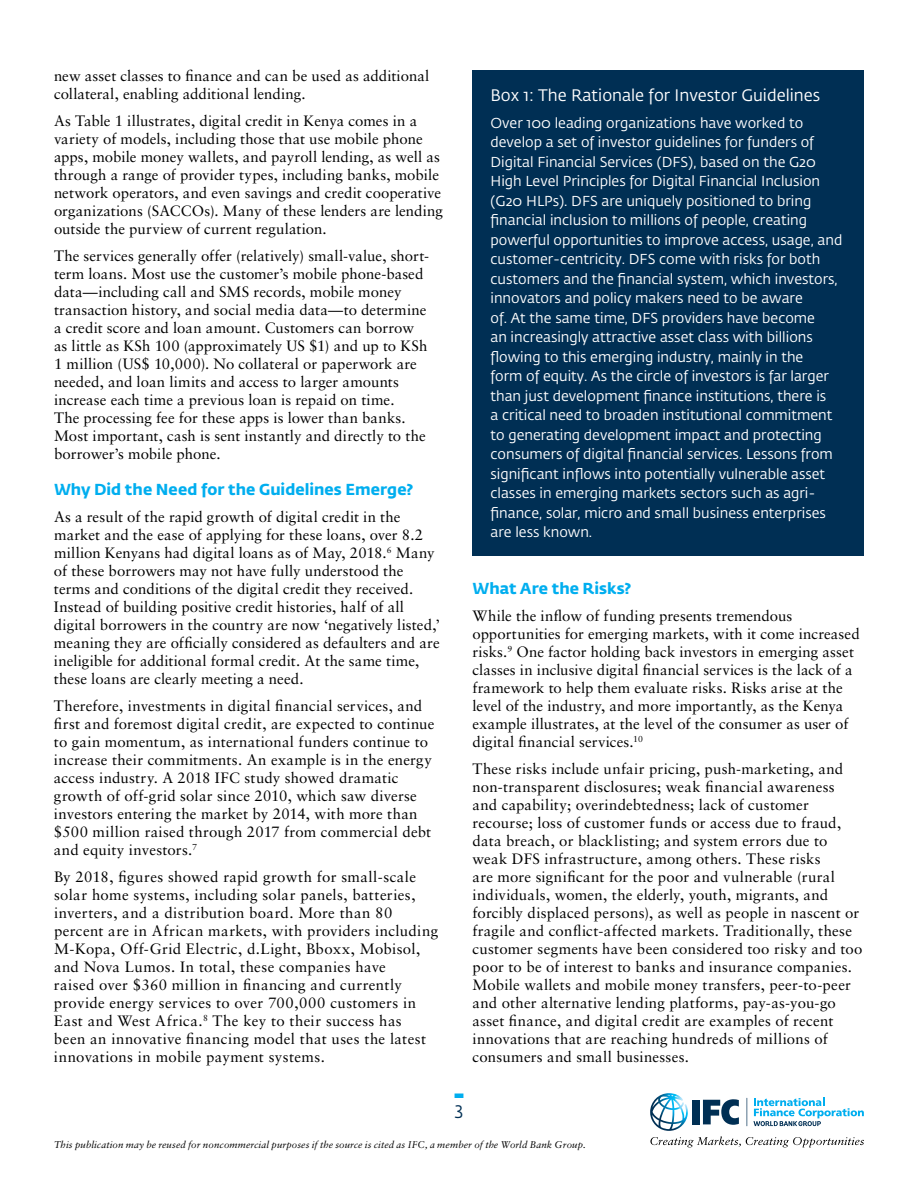
<style>
.page{position:relative;width:918px;height:1188px;background:#fff}
.page>*{position:absolute;margin:0;border:0;box-sizing:border-box;transform-origin:0 0}
.t1{font:18px "Fedra Sans Std";color:#002f54}
.t2{font:16.5px "Fedra Sans Std";color:#fff}
.t3{font:700 15.75px "Fedra Sans Std";letter-spacing:.005em;color:#00aeef}
.t4{font:15px/18px "Sabon LT Std";letter-spacing:.01em;color:#000}
.t5{font:14.25px/19.5px "Fedra Sans Std";color:#fff}
.t6{font:italic 9.75px "Sabon LT Std";letter-spacing:.01em;color:#000}
</style>
<div class="page">
<svg style="left:650px;top:1093px;width:214px;height:55px"></svg>
<svg style="left:455px;top:1094px;width:8px;height:4px"></svg>
<div style="left:472px;top:70px;width:392px;height:486px;background:#002f54"></div>
<p class="t4" style="left:54px;top:67px;width:377px">new asset classes to finance and can be used as additional collateral, enabling additional lending.</p>
<p class="t4" style="left:54px;top:112px;width:391px">As Table 1 illustrates, digital credit in Kenya comes in a variety of models, including those that use mobile phone apps, mobile money wallets, and payroll lending, as well as through a range of provider types, including banks, mobile network operators, and even savings and credit cooperative organizations (SACCOs). Many of these lenders are lending outside the purview of current regulation.</p>
<p class="t4" style="left:54px;top:247px;width:377px">The services generally offer (relatively) small-value, short&shy;term loans. Most use the customer’s mobile phone-based data—including call and SMS records, mobile money transaction history, and social media data—to determine a credit score and loan amount. Customers can borrow as little as KSh 100 (approximately US $1) and up to KSh 1 million (US$ 10,000). No collateral or paperwork are needed, and loan limits and access to larger amounts increase each time a previous loan is repaid on time.<br>The processing fee for these apps is lower than banks.<br>Most important, cash is sent instantly and directly to the borrower’s mobile phone.</p>
<p class="t3" style="left:54px;top:479px;width:361px">Why Did the Need for the Guidelines Emerge?</p>
<p class="t4" style="left:54px;top:508px;width:388px">As a result of the rapid growth of digital credit in the market and the ease of applying for these loans, over 8.2 million Kenyans had digital loans as of May, 2018.<sup>6</sup> Many of these borrowers may not have fully understood the terms and conditions of the digital credit they received.<br>Instead of building positive credit histories, half of all digital borrowers in the country are now ‘negatively listed,’ meaning they are officially considered as defaulters and are ineligible for additional formal credit. At the same time, these loans are clearly meeting a need.</p>
<p class="t4" style="left:54px;top:697px;width:382px">Therefore, investments in digital financial services, and first and foremost digital credit, are expected to continue to gain momentum, as international funders continue to increase their commitments. An example is in the energy access industry. A 2018 IFC study showed dramatic growth of off-grid solar since 2010, which saw diverse investors entering the market by 2014, with more than $500 million raised through 2017 from commercial debt and equity investors.<sup>7</sup></p>
<p class="t4" style="left:54px;top:868px;width:386px">By 2018, figures showed rapid growth for small-scale solar home systems, including solar panels, batteries, inverters, and a distribution board. More than 80 percent are in African markets, with providers including M-Kopa, Off-Grid Electric, d.Light, Bboxx, Mobisol, and Nova Lumos. In total, these companies have<br>raised over $360 million in financing and currently provide energy services to over 700,000 customers in East and West Africa.<sup>8</sup> The key to their success has<br>been an innovative financing model that uses the latest innovations in mobile payment systems.</p>
<p class="t2" style="left:490px;top:86px;width:331px">Box 1: The Rationale for Investor Guidelines</p>
<p class="t5" style="left:490px;top:113px;width:353px">Over 100 leading organizations have worked to develop a set of investor guidelines for funders of Digital Financial Services (DFS), based on the G20<br>High Level Principles for Digital Financial Inclusion (G20 HLPs). DFS are uniquely positioned to bring financial inclusion to millions of people, creating powerful opportunities to improve access, usage, and customer-centricity. DFS come with risks for both customers and the financial system, which investors, innovators and policy makers need to be aware<br>of. At the same time, DFS providers have become<br>an increasingly attractive asset class with billions flowing to this emerging industry, mainly in the<br>form of equity. As the circle of investors is far larger than just development finance institutions, there is<br>a critical need to broaden institutional commitment to generating development impact and protecting consumers of digital financial services. Lessons from significant inflows into potentially vulnerable asset classes in emerging markets sectors such as agri&shy;finance, solar, micro and small business enterprises are less known.</p>
<p class="t3" style="left:472px;top:578px;width:161px">What Are the Risks?</p>
<p class="t4" style="left:472px;top:607px;width:389px">While the inflow of funding presents tremendous opportunities for emerging markets, with it come increased risks.<sup>9</sup> One factor holding back investors in emerging asset classes in inclusive digital financial services is the lack of a framework to help them evaluate risks. Risks arise at the level of the industry, and more importantly, as the Kenya example illustrates, at the level of the consumer as user of digital financial services.<sup>10</sup></p>
<p class="t4" style="left:472px;top:760px;width:392px">These risks include unfair pricing, push-marketing, and non-transparent disclosures; weak financial awareness and capability; overindebtedness; lack of customer recourse; loss of customer funds or access due to fraud, data breach, or blacklisting; and system errors due to weak DFS infrastructure, among others. These risks<br>are more significant for the poor and vulnerable (rural individuals, women, the elderly, youth, migrants, and forcibly displaced persons), as well as people in nascent or fragile and conflict-affected markets. Traditionally, these customer segments have been considered too risky and too poor to be of interest to banks and insurance companies.<br>Mobile wallets and mobile money transfers, peer-to-peer and other alternative lending platforms, pay-as-you-go asset finance, and digital credit are examples of recent innovations that are reaching hundreds of millions of consumers and small businesses.</p>
<p class="t1" style="left:454px;top:1101px;width:10px">3</p>
<p class="t6" style="left:54px;top:1138px;width:533px">This publication may be reused for noncommercial purposes if the source is cited as IFC, a member of the World Bank Group.</p>
</div>
